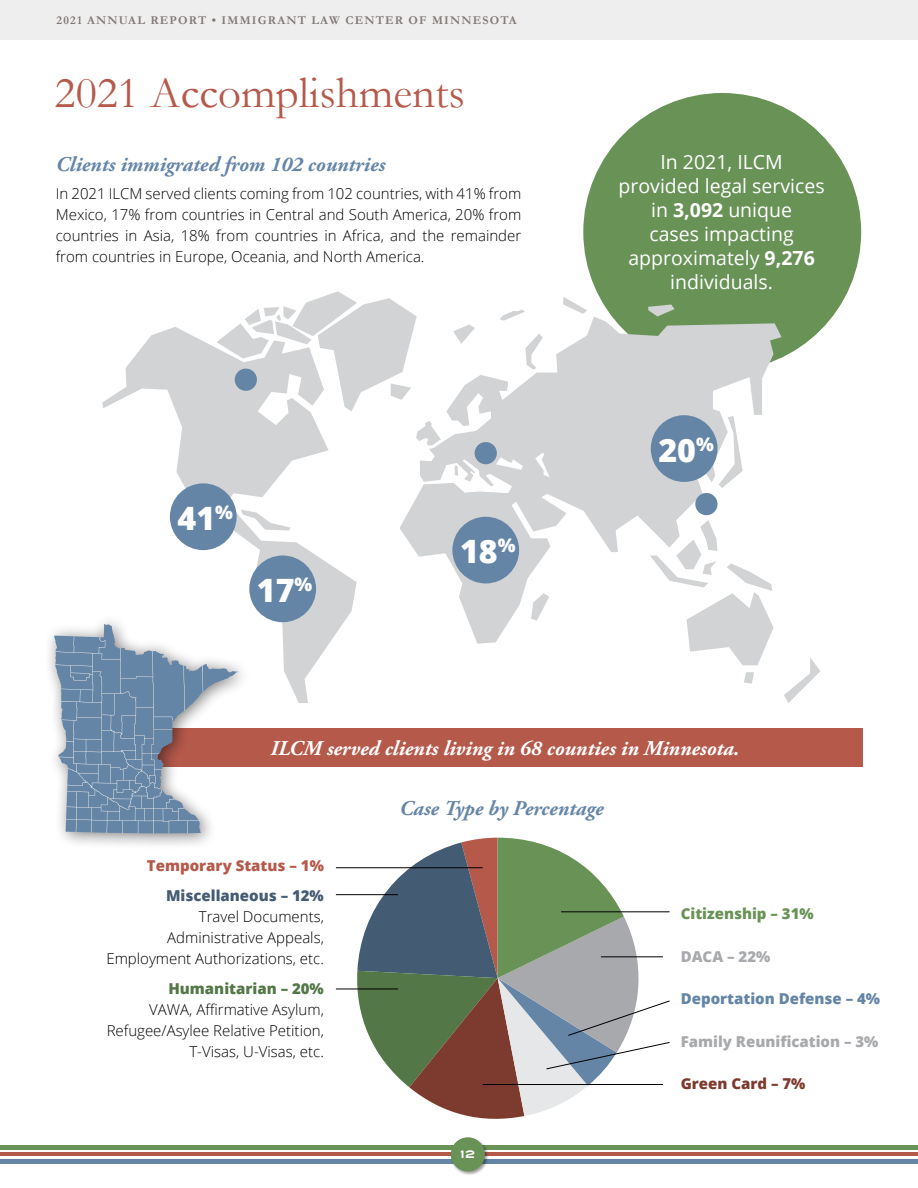
<style>
.page{position:relative;width:918px;height:1188px;background:#fff}
.page>*{position:absolute;margin:0;border:0;box-sizing:border-box;transform-origin:0 0}
.t1{font:45px "Garamond";color:#b5594b}
.t2{font:800 32.25px "Open Sans";color:#fff}
.t3{font:italic 700 21px "Adobe Garamond Pro";color:#6585a7}
.t4{font:italic 700 21px "Adobe Garamond Pro";color:#fff}
.t5{font:19.5px/24px "Open Sans";color:#fff;text-align:center}
.t6{font:300 15px/21px "Open Sans";color:#000;text-align:right}
.t7{font:800 15px "Open Sans";color:#a7a9ac}
.t8{font:800 15px "Open Sans";color:#6585a7}
.t9{font:800 15px "Open Sans";color:#b5594b}
.t10{font:800 15px "Open Sans";color:#445b74}
.t11{font:800 15px "Open Sans";color:#537746}
.t12{font:800 15px "Open Sans";color:#699257}
.t13{font:800 15px "Open Sans";color:#7d3b30}
.t14{font:700 12px "Garamond";letter-spacing:.1em;color:#827976}
.t15{font:10.5px "Turnpike";color:#fff}
.s1{font-weight:700}
</style>
<div class="page">
<hr style="left:0;top:1153px;width:918px;height:3px;background:#b5594b">
<hr style="left:0;top:1159px;width:918px;height:4px;background:#6585a7">
<hr style="left:0;top:1146px;width:918px;height:4px;background:#699257">
<div style="left:450px;top:1136px;width:40px;height:40px;background:#000;opacity:.4"></div>
<div style="left:451px;top:1137px;width:34px;height:34px;background:#699257;border-radius:50%"></div>
<div style="left:0;top:0;width:918px;height:40px;background:#efeeee"></div>
<div style="left:147px;top:729px;width:716px;height:38px;background:#b5594b"></div>
<div style="left:583px;top:93px;width:278px;height:278px;background:#699257;border-radius:50%"></div>
<svg style="left:102px;top:327px;width:255px;height:376px"></svg>
<svg style="left:784px;top:658px;width:36px;height:45px"></svg>
<svg style="left:744px;top:672px;width:10px;height:12px"></svg>
<svg style="left:689px;top:644px;width:78px;height:21px"></svg>
<svg style="left:563px;top:297px;width:24px;height:17px"></svg>
<svg style="left:503px;top:310px;width:22px;height:6px"></svg>
<svg style="left:648px;top:304px;width:27px;height:12px"></svg>
<svg style="left:241px;top:510px;width:50px;height:20px"></svg>
<svg style="left:400px;top:316px;width:382px;height:328px;fill:#d7d9da"></svg>
<svg style="left:216px;top:291px;width:201px;height:120px"></svg>
<div style="left:170px;top:483px;width:67px;height:67px;background:#6585a7;border-radius:50%"></div>
<div style="left:249px;top:555px;width:67px;height:67px;background:#6585a7;border-radius:50%"></div>
<div style="left:651px;top:415px;width:67px;height:67px;background:#6585a7;border-radius:50%"></div>
<div style="left:452px;top:517px;width:67px;height:66px;background:#6585a7;border-radius:50%"></div>
<div style="left:475px;top:442px;width:22px;height:22px;background:#6585a7;border-radius:50%"></div>
<div style="left:235px;top:369px;width:22px;height:22px;background:#6585a7;border-radius:50%"></div>
<div style="left:695px;top:493px;width:23px;height:22px;background:#6585a7;border-radius:50%"></div>
<hr style="left:336px;top:989px;width:62px;height:1px;background:#000">
<svg style="left:355px;top:838px;width:315px;height:281px"></svg>
<hr style="left:336px;top:894px;width:62px;height:1px;background:#000">
<hr style="left:561px;top:911px;width:109px;height:1px;background:#000">
<hr style="left:336px;top:867px;width:147px;height:1px;background:#000">
<div style="left:43px;top:613px;width:210px;height:238px;background:#000;opacity:.5"></div>
<svg style="left:54px;top:624px;width:185px;height:210px"></svg>
<p class="t14" style="left:57px;top:13px;width:462px">2021 ANNUAL REPORT • IMMIGRANT LAW CENTER OF MINNESOTA</p>
<h1 class="t1" style="left:55px;top:63px;width:412px">2021 Accomplishments</h1>
<h3 class="t3" style="left:56px;top:152px;width:331px">Clients immigrated from 102 countries</h3>
<p class="t6" style="left:56px;top:183px;width:467px;text-align:justify">In 2021 ILCM served clients coming from 102 countries, with 41% from Mexico, 17% from countries in Central and South America, 20% from countries in Asia, 18% from countries in Africa, and the remainder from countries in Europe, Oceania, and North America.</p>
<h2 class="t2" style="left:178px;top:494px;width:57px">41<sup>%</sup></h2>
<h2 class="t2" style="left:257px;top:566px;width:57px">17<sup>%</sup></h2>
<h2 class="t2" style="left:460px;top:527px;width:57px">18<sup>%</sup></h2>
<h3 class="t5" style="left:619px;top:150px;width:208px">In 2021, ILCM provided legal services in <span class="s1">3,092</span> unique<br>cases impacting approximately <span class="s1">9,276 </span>individuals.</h3>
<h2 class="t2" style="left:658px;top:425px;width:57px">20<sup>%</sup></h2>
<h3 class="t4" style="left:271px;top:737px;width:470px">ILCM served clients living in 68 counties in Minnesota.</h3>
<p class="t9" style="left:147px;top:854px;width:178px">Temporary Status – 1%</p>
<p class="t10" style="left:166px;top:884px;width:159px">Miscellaneous – 12%</p>
<p class="t6" style="left:106px;top:905px;width:219px">Travel Documents,<br>Administrative Appeals,<br>Employment Authorizations, etc.</p>
<p class="t11" style="left:168px;top:977px;width:157px">Humanitarian – 20%</p>
<p class="t6" style="left:107px;top:998px;width:219px">VAWA, Affirmative Asylum,<br>Refugee/Asylee Relative Petition,<br>T-Visas, U-Visas, etc.</p>
<h3 class="t3" style="left:399px;top:796px;width:206px">Case Type by Percentage</h3>
<p class="t15" style="left:460px;top:1147px;width:17px">12</p>
<p class="t12" style="left:681px;top:902px;width:134px">Citizenship – 31%</p>
<p class="t7" style="left:681px;top:945px;width:91px">DACA – 22%</p>
<p class="t8" style="left:681px;top:987px;width:201px">Deportation Defense – 4%</p>
<p class="t7" style="left:681px;top:1030px;width:199px">Family Reunification – 3%</p>
<p class="t13" style="left:681px;top:1073px;width:126px">Green Card – 7%</p>
</div>
